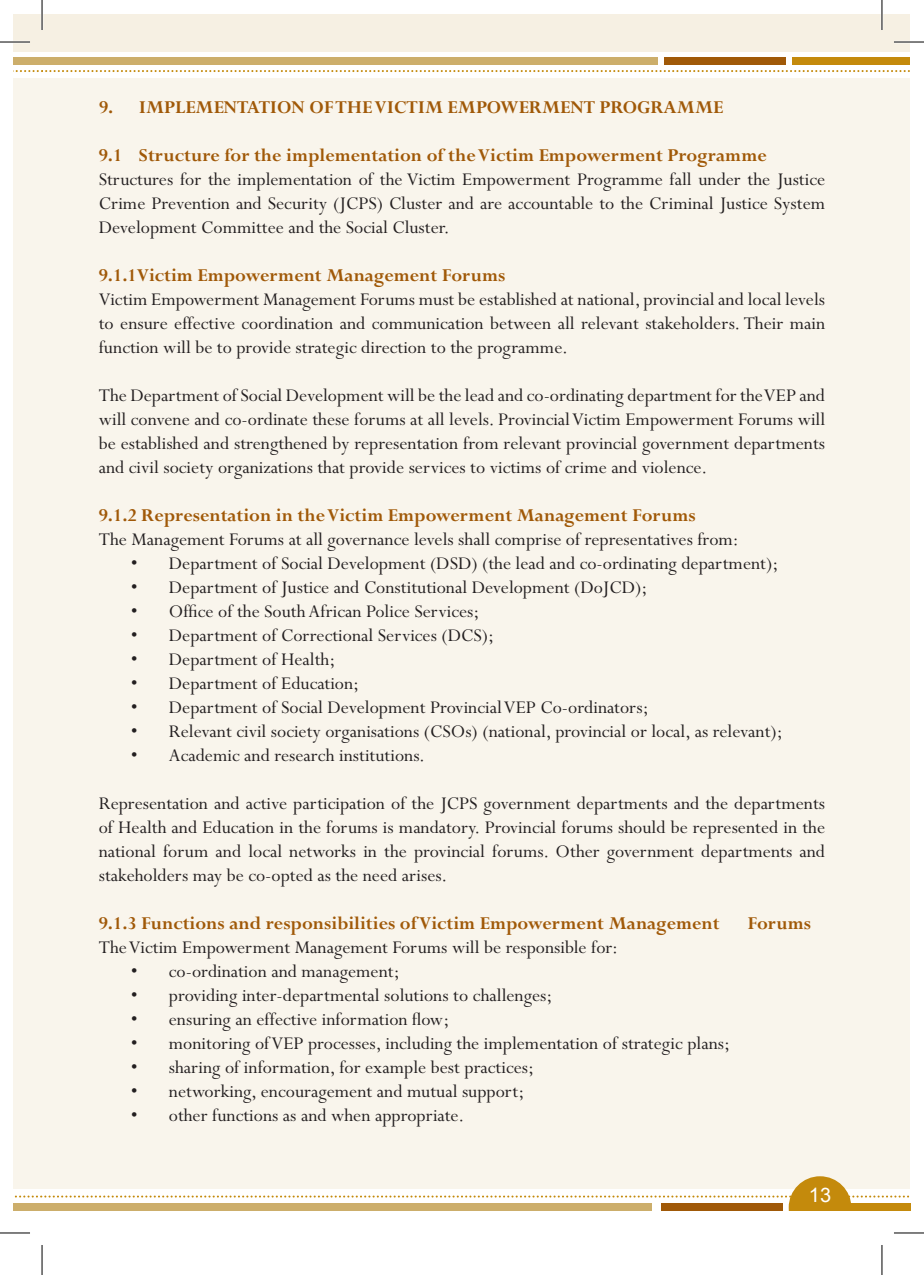
<style>
.page{position:relative;width:924px;height:1275px;background:#fff}
.page>*{position:absolute;margin:0;border:0;box-sizing:border-box;transform-origin:0 0}
.Bullets{font:20px/24px "Perpetua";color:#231f20;text-align:justify}
.Subheading{font:700 20px "Perpetua";color:#a05908}
.Heading{font:700 20px "Perpetua";color:#a05908}
.t1{font:20px "Arial";color:#fff}
</style>
<div class="page">
<div style="left:14px;top:1203px;width:28px;height:7px;background:#ccae6b"></div>
<div style="left:14px;top:57px;width:28px;height:7px;background:#ccae6b"></div>
<div style="left:14px;top:79px;width:28px;height:1110px;background:#f9f5ec"></div>
<div style="left:14px;top:14px;width:28px;height:38px;background:#f6f0e3"></div>
<div style="left:42px;top:1203px;width:609px;height:7px;background:#ccae6b"></div>
<div style="left:660px;top:1203px;width:121px;height:7px;background:#a05908"></div>
<div style="left:788px;top:1203px;width:121px;height:7px;background:#c48a0c"></div>
<svg style="left:14px;top:1195px;width:896px;height:2px"></svg>
<div style="left:792px;top:57px;width:117px;height:7px;background:#c48a0c"></div>
<div style="left:664px;top:57px;width:121px;height:7px;background:#a05908"></div>
<div style="left:42px;top:57px;width:615px;height:7px;background:#ccae6b"></div>
<svg style="left:15px;top:70px;width:894px;height:2px"></svg>
<div style="left:42px;top:79px;width:866px;height:1110px;background:#f9f5ec"></div>
<div style="left:42px;top:14px;width:866px;height:38px;background:#f6f0e3"></div>
<div style="left:788px;top:1176px;width:63px;height:62px;background:#c48a0c;border-radius:50%"></div>
<div style="left:776px;top:1210px;width:125px;height:51px;background:#fff"></div>
<hr style="left:0;top:41px;width:30px;height:2px;background:#fff">
<hr style="left:893px;top:41px;width:30px;height:2px;background:#fff">
<hr style="left:41px;top:0;width:2px;height:30px;background:#fff">
<hr style="left:880px;top:0;width:2px;height:30px;background:#fff">
<hr style="left:0;top:42px;width:30px;height:1px;background:#000">
<hr style="left:893px;top:42px;width:30px;height:1px;background:#000">
<hr style="left:0;top:1232px;width:30px;height:1px;background:#000">
<hr style="left:893px;top:1232px;width:30px;height:1px;background:#000">
<hr style="left:42px;top:0;width:1px;height:30px;background:#000">
<hr style="left:42px;top:1245px;width:1px;height:30px;background:#000">
<hr style="left:881px;top:0;width:1px;height:30px;background:#000">
<hr style="left:881px;top:1245px;width:1px;height:30px;background:#000">
<p class="Heading" style="left:99px;top:96px;width:625px">9. IMPLEMENTATION OF THE VICTIM EMPOWERMENT PROGRAMME</p>
<p class="Subheading" style="left:99px;top:144px;width:669px">9.1 Structure for the implementation of the Victim Empowerment Programme</p>
<p class="Bullets" style="left:99px;top:167px;width:727px">Structures for the implementation of the Victim Empowerment Programme fall under the Justice Crime Prevention and Security (JCPS) Cluster and are accountable to the Criminal Justice System Development Committee and the Social Cluster.</p>
<p class="Subheading" style="left:99px;top:264px;width:408px">9.1.1Victim Empowerment Management Forums</p>
<p class="Bullets" style="left:99px;top:287px;width:727px">Victim Empowerment Management Forums must be established at national, provincial and local levels to ensure effective coordination and communication between all relevant stakeholders. Their main function will be to provide strategic direction to the programme.</p>
<p class="Bullets" style="left:99px;top:383px;width:727px">The Department of Social Development will be the lead and co-ordinating department for the VEP and will convene and co-ordinate these forums at all levels. Provincial Victim Empowerment Forums will be established and strengthened by representation from relevant provincial government departments and civil society organizations that provide services to victims of crime and violence.</p>
<p class="Subheading" style="left:99px;top:504px;width:598px">9.1.2 Representation in the Victim Empowerment Management Forums</p>
<p class="Bullets" style="left:99px;top:527px;width:641px">The Management Forums at all governance levels shall comprise of representatives from:</p>
<p class="Bullets" style="left:131px;top:551px;width:648px">• Department of Social Development (DSD) (the lead and co-ordinating department);</p>
<p class="Bullets" style="left:131px;top:575px;width:517px">• Department of Justice and Constitutional Development (DoJCD);</p>
<p class="Bullets" style="left:131px;top:599px;width:350px">• Office of the South African Police Services;</p>
<p class="Bullets" style="left:131px;top:623px;width:364px">• Department of Correctional Services (DCS);</p>
<p class="Bullets" style="left:131px;top:647px;width:206px">• Department of Health;</p>
<p class="Bullets" style="left:131px;top:671px;width:230px">• Department of Education;</p>
<p class="Bullets" style="left:131px;top:695px;width:519px">• Department of Social Development Provincial VEP Co-ordinators;</p>
<p class="Bullets" style="left:131px;top:719px;width:653px">• Relevant civil society organisations (CSOs) (national, provincial or local, as relevant);</p>
<p class="Bullets" style="left:131px;top:743px;width:296px">• Academic and research institutions.</p>
<p class="Bullets" style="left:99px;top:791px;width:727px">Representation and active participation of the JCPS government departments and the departments of Health and Education in the forums is mandatory. Provincial forums should be represented in the national forum and local networks in the provincial forums. Other government departments and stakeholders may be co-opted as the need arises.</p>
<p class="Subheading" style="left:99px;top:912px;width:622px">9.1.3 Functions and responsibilities of Victim Empowerment Management</p>
<p class="Subheading" style="left:747px;top:912px;width:65px">Forums</p>
<p class="Bullets" style="left:99px;top:935px;width:520px">The Victim Empowerment Management Forums will be responsible for:</p>
<p class="Bullets" style="left:131px;top:959px;width:270px">• co-ordination and management;</p>
<p class="Bullets" style="left:131px;top:983px;width:423px">• providing inter-departmental solutions to challenges;</p>
<p class="Bullets" style="left:131px;top:1007px;width:320px">• ensuring an effective information flow;</p>
<p class="Bullets" style="left:131px;top:1031px;width:600px">• monitoring of VEP processes, including the implementation of strategic plans;</p>
<p class="Bullets" style="left:131px;top:1055px;width:404px">• sharing of information, for example best practices;</p>
<p class="Bullets" style="left:131px;top:1079px;width:395px">• networking, encouragement and mutual support;</p>
<p class="Bullets" style="left:131px;top:1103px;width:335px">• other functions as and when appropriate.</p>
<p class="t1" style="left:808px;top:1183px;width:24px">13</p>
</div>
